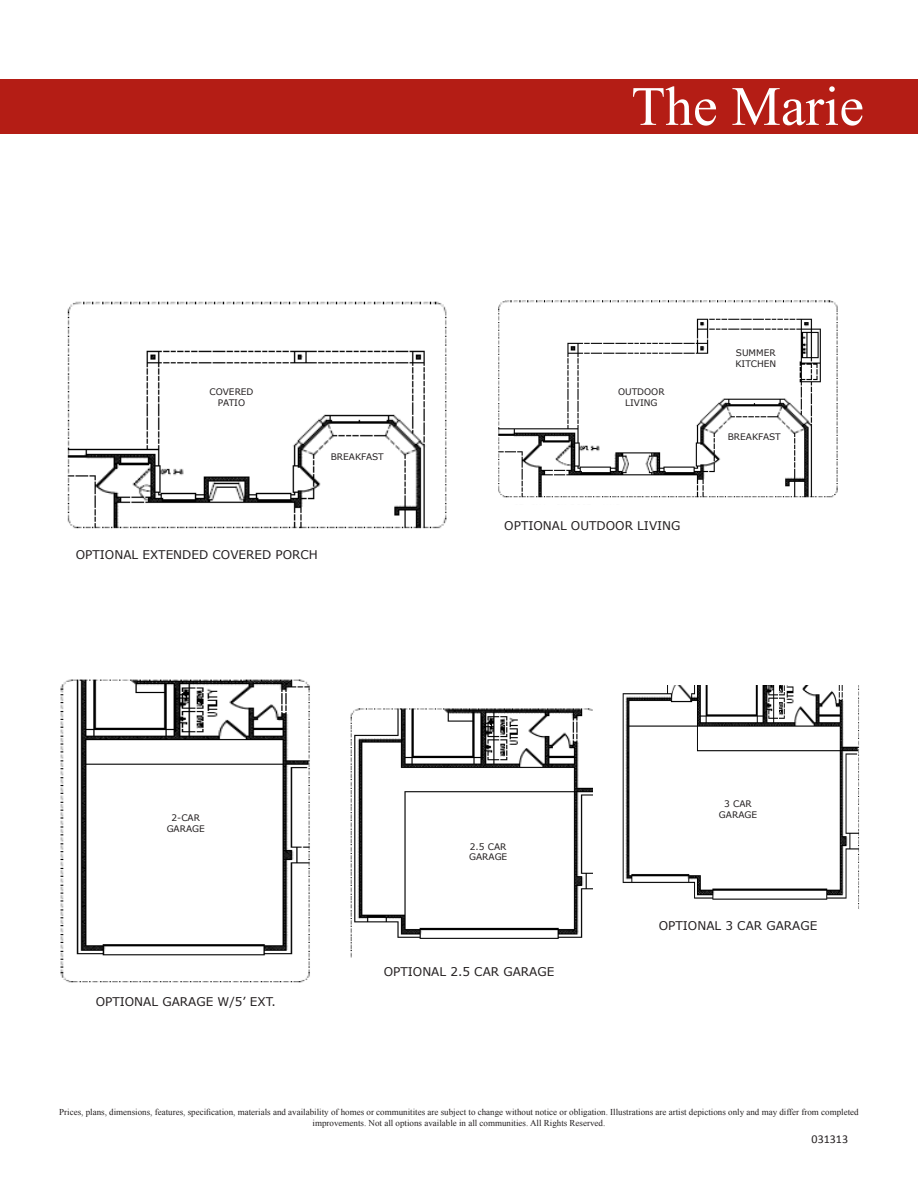
<style>
.page{position:relative;width:918px;height:1188px;background:#fff}
.page>*{position:absolute;margin:0;border:0;box-sizing:border-box;transform-origin:0 0}
.t1{font:55.5px "Times New Roman";color:#fff}
.t2{font:12px "Verdana";color:#231f20}
.t3{font:12px "Calibri";color:#231f20}
.t4{font:9px/10.8px "Times New Roman";color:#231f20;text-align:center}
.t5{font:9px "Verdana";color:#231f20}
</style>
<div class="page">
<div style="left:0;top:80px;width:918px;height:54px;background:#b41d15"></div>
<img style="left:498px;top:300px;width:340px;height:198px">
<img style="left:67px;top:301px;width:380px;height:228px">
<img style="left:622px;top:685px;width:237px;height:224px">
<img style="left:350px;top:708px;width:243px;height:250px">
<img style="left:60px;top:679px;width:250px;height:304px">
<div style="left:611px;top:378px;width:61px;height:39px;background:#fff"></div>
<div style="left:725px;top:338px;width:61px;height:40px;background:#fff"></div>
<div style="left:724px;top:427px;width:61px;height:19px;background:#fff"></div>
<div style="left:187px;top:378px;width:89px;height:39px;background:#fff"></div>
<div style="left:155px;top:803px;width:61px;height:39px;background:#fff"></div>
<div style="left:458px;top:832px;width:61px;height:39px;background:#fff"></div>
<div style="left:708px;top:790px;width:61px;height:39px;background:#fff"></div>
<div style="left:327px;top:446px;width:61px;height:20px;background:#fff"></div>
<p class="t1" style="left:631px;top:69px;width:234px">The Marie</p>
<p class="t5" style="left:209px;top:386px;width:46px">COVERED</p>
<p class="t5" style="left:218px;top:397px;width:29px">PATIO</p>
<p class="t5" style="left:331px;top:450px;width:55px">BREAKFAST</p>
<p class="t2" style="left:76px;top:546px;width:244px">OPTIONAL EXTENDED COVERED PORCH</p>
<p class="t5" style="left:618px;top:386px;width:48px">OUTDOOR</p>
<p class="t5" style="left:625px;top:397px;width:34px">LIVING</p>
<p class="t2" style="left:504px;top:517px;width:178px">OPTIONAL OUTDOOR LIVING</p>
<p class="t5" style="left:736px;top:347px;width:41px">SUMMER</p>
<p class="t5" style="left:735px;top:357px;width:42px">KITCHEN</p>
<p class="t5" style="left:728px;top:431px;width:55px">BREAKFAST</p>
<p class="t5" style="left:172px;top:811px;width:30px">2-CAR</p>
<p class="t5" style="left:167px;top:822px;width:40px">GARAGE</p>
<p class="t2" style="left:96px;top:993px;width:182px">OPTIONAL GARAGE W/5’ EXT.</p>
<p class="t5" style="left:470px;top:840px;width:38px">2.5 CAR</p>
<p class="t5" style="left:469px;top:851px;width:40px">GARAGE</p>
<p class="t2" style="left:384px;top:963px;width:172px">OPTIONAL 2.5 CAR GARAGE</p>
<p class="t5" style="left:724px;top:798px;width:29px">3 CAR</p>
<p class="t5" style="left:719px;top:809px;width:40px">GARAGE</p>
<p class="t2" style="left:659px;top:917px;width:160px">OPTIONAL 3 CAR GARAGE</p>
<p class="t4" style="left:59px;top:1106px;width:801px">Prices, plans, dimensions, features, specification, materials and availability of homes or communitites are subject to change without notice or obligation. Illustrations are artist depictions only and may differ from completed improvements. Not all options available in all communities. All Rights Reserved.</p>
<p class="t3" style="left:812px;top:1131px;width:38px">031313</p>
</div>
